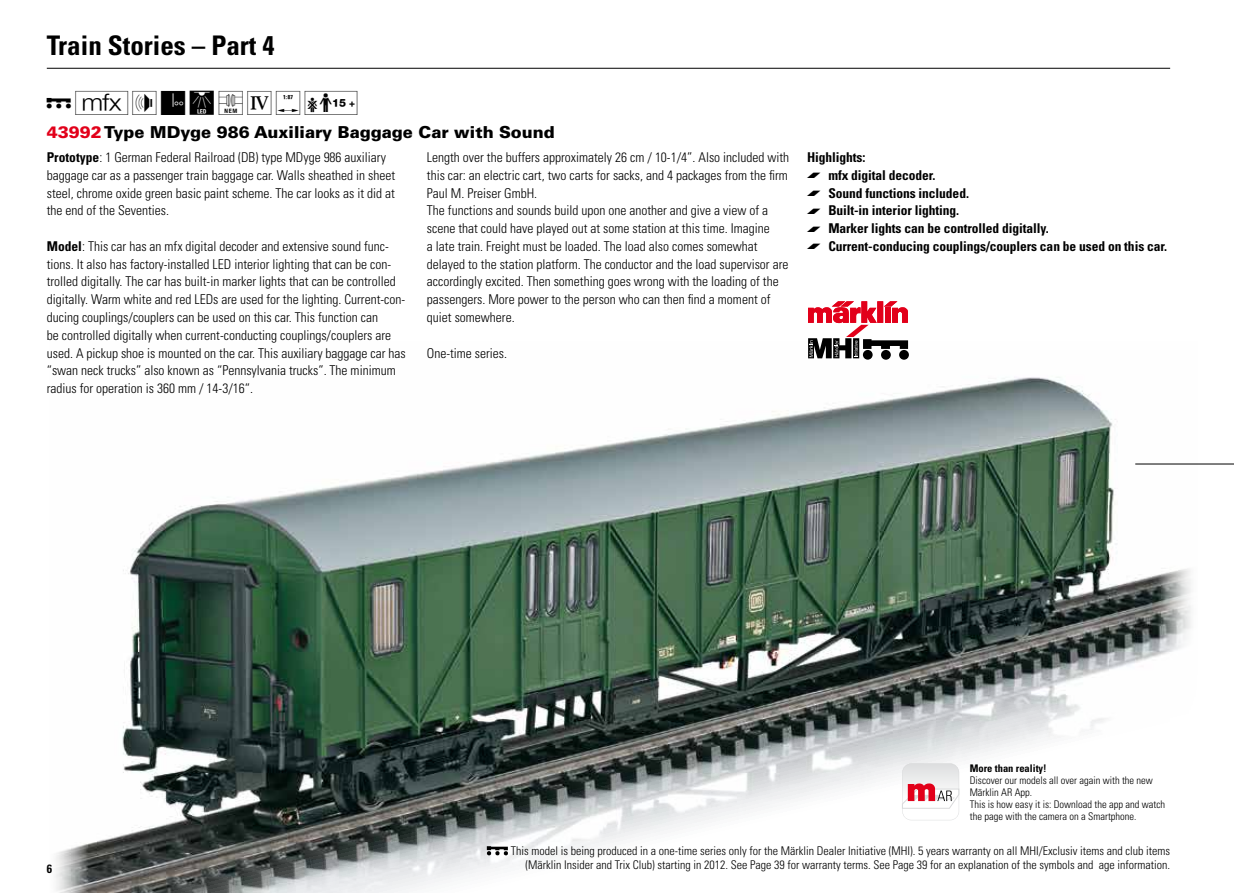
<style>
.page{position:relative;width:1234px;height:893px;background:#fff}
.page>*{position:absolute;margin:0;border:0;box-sizing:border-box;transform-origin:0 0}
.t1{font:30px "Maerklin Piktos";color:#000}
.t2{font:700 condensed 27px "Univers LT Std";color:#000}
.t3{font:900 16.5px "Univers LT Std";color:#000}
.t4{font:300 condensed 13.5px/17.9px "Univers LT Std";color:#000}
.t5{font:700 condensed 13.5px "Univers LT Std";letter-spacing:-.005em;color:#000}
.t6{font:300 condensed 12px/14.4px "Univers LT Std";color:#000;text-align:right}
.t7{font:700 condensed 12px "Univers LT Std";color:#000}
.t8{font:300 condensed 10.5px/12px "Univers LT Std";color:#000}
.s1{color:#e2001a}
.s2{font-family:"Univers";font-weight:700}
.s3{font-family:"Maerklin Aufzaehlung";font-weight:400;font-stretch:normal;font-size:18px}
</style>
<div class="page">
<img style="left:55px;top:341px;width:1144px;height:552px">
<svg style="left:808px;top:301px;width:100px;height:59px"></svg>
<svg style="left:901px;top:763px;width:57px;height:57px"></svg>
<hr style="left:47px;top:68px;width:1122px;height:1px;background:#000">
<svg style="left:486px;top:846px;width:22px;height:9px"></svg>
<hr style="left:1134px;top:464px;width:99px;height:1px;background:#000">
<p class="t2" style="left:47px;top:29px;width:229px">Train Stories – Part 4</p>
<p class="t1" style="left:47px;top:87px;width:316px">!ehL+U4|Y</p>
<p class="t3" style="left:47px;top:122px;width:509px"><span class="s1">43992</span>Type MDyge 986 Auxiliary Baggage Car with Sound</p>
<p class="t4" style="left:47px;top:148px;width:350px"><span class="s2">Prototype</span>: 1 German Federal Railroad (DB) type MDyge 986 auxiliary baggage car as a passenger train baggage car. Walls sheathed in sheet steel, chrome oxide green basic paint scheme. The car looks as it did at the end of the Seventies.</p>
<p class="t4" style="left:47px;top:237px;width:360px"><span class="s2">Model</span>: This car has an mfx digital decoder and extensive sound func&shy;tions. It also has factory-installed LED interior lighting that can be con&shy;trolled digitally. The car has built-in marker lights that can be controlled digitally. Warm white and red LEDs are used for the lighting. Current-con&shy;ducing couplings/couplers can be used on this car. This function can<br>be controlled digitally when current-conducting couplings/couplers are used. A pickup shoe is mounted on the car. This auxiliary baggage car has “swan neck trucks” also known as “Pennsylvania trucks”. The minimum radius for operation is 360 mm / 14-3/16“.</p>
<p class="t4" style="left:427px;top:148px;width:364px">Length over the buffers approximately 26 cm / 10-1/4”. Also included with this car: an electric cart, two carts for sacks, and 4 packages from the firm Paul M. Preiser GmbH.<br>The functions and sounds build upon one another and give a view of a scene that could have played out at some station at this time. Imagine<br>a late train. Freight must be loaded. The load also comes somewhat delayed to the station platform. The conductor and the load supervisor are accordingly excited. Then something goes wrong with the loading of the passengers. More power to the person who can then find a moment of quiet somewhere.</p>
<p class="t4" style="left:427px;top:344px;width:82px">One-time series.</p>
<p class="t5" style="left:806px;top:149px;width:60px">Highlights:</p>
<p class="t5" style="left:806px;top:167px;width:130px"><span class="s3">•</span> mfx digital decoder.</p>
<p class="t5" style="left:806px;top:184px;width:163px"><span class="s3">•</span> Sound functions included.</p>
<p class="t5" style="left:806px;top:202px;width:153px"><span class="s3">•</span> Built-in interior lighting.</p>
<p class="t5" style="left:806px;top:220px;width:243px"><span class="s3">•</span> Marker lights can be controlled digitally.</p>
<p class="t5" style="left:806px;top:238px;width:361px"><span class="s3">•</span> Current-conducing couplings/couplers can be used on this car.</p>
<p class="t8" style="left:969px;top:763px;width:197px"><span class="s2">More than reality!<br></span>Discover our models all over again with the new Märklin AR App.<br>This is how easy it is: Download the app and watch the page with the camera on a Smartphone.</p>
<p class="t7" style="left:47px;top:862px;width:7px">6</p>
<p class="t6" style="left:510px;top:843px;width:661px">This model is being produced in a one-time series only for the Märklin Dealer Initiative (MHI). 5 years warranty on all MHI/Exclusiv items and club items (Märklin Insider and Trix Club) starting in 2012. See Page 39 for warranty terms. See Page 39 for an explanation of the symbols and age information.</p>
</div>
